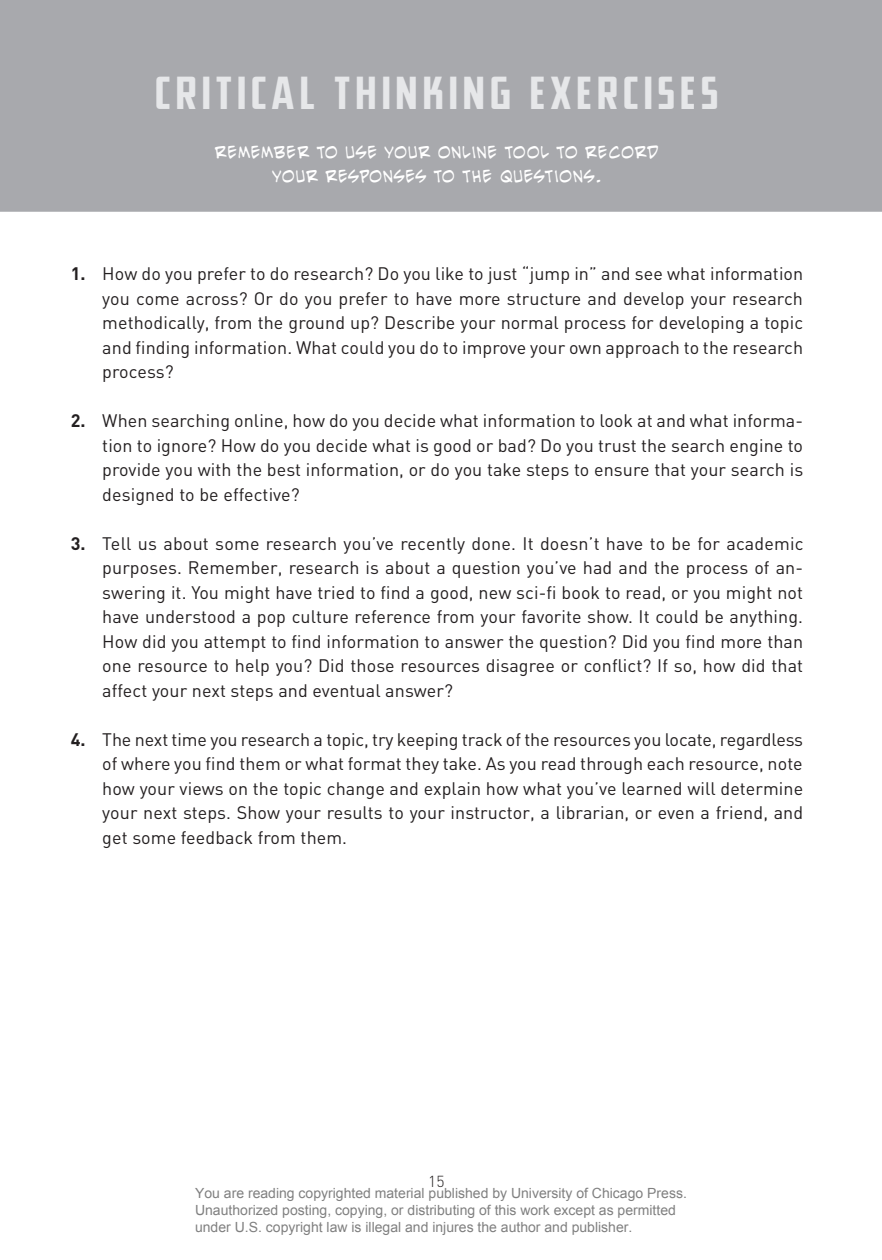
<style>
.page{position:relative;width:882px;height:1260px;background:#fff}
.page>*{position:absolute;margin:0;border:0;box-sizing:border-box;transform-origin:0 0}
.t1{font:42px "CC Elephantmen Tall";letter-spacing:.1em;color:#e6e7e9}
.t2{font:17.85px/24.5px "DIN";letter-spacing:.005em;color:#231f20;text-align:justify}
.t3{font:15.75px/24.5px "Evil Genius BB";letter-spacing:.05em;color:#fff;text-align:center}
.t4{font:300 15.75px "DIN";color:#231f20}
.t5{font:14px/16.8px "Arial";color:#808080}
.s1{font-weight:700}
</style>
<div class="page">
<div style="left:0;top:0;width:882px;height:212px;background:#a8a9ad"></div>
<h1 class="t1" style="left:155px;top:71px;width:566px">CRITICAL THINKING EXERCISES</h1>
<p class="t3" style="left:215px;top:139px;width:446px">REMEMBER TO USE YOUR ONLINE TOOL TO RECORD<br>YOUR RESPONSES TO THE QUESTIONS.</p>
<p class="t2" style="left:102px;top:261px;width:703px;text-indent:-31px"><span class="s1">1.</span> How do you prefer to do research? Do you like to just “jump in” and see what information you come across? Or do you prefer to have more structure and develop your research methodically, from the ground up? Describe your normal process for developing a topic and finding information. What could you do to improve your own approach to the research process?</p>
<p class="t2" style="left:102px;top:408px;width:702px;text-indent:-31px"><span class="s1">2.</span> When searching online, how do you decide what information to look at and what informa&shy;tion to ignore? How do you decide what is good or bad? Do you trust the search engine to provide you with the best information, or do you take steps to ensure that your search is designed to be effective?</p>
<p class="t2" style="left:102px;top:531px;width:703px;text-indent:-31px"><span class="s1">3.</span> Tell us about some research you’ve recently done. It doesn’t have to be for academic purposes. Remember, research is about a question you’ve had and the process of an&shy;swering it. You might have tried to find a good, new sci-fi book to read, or you might not have understood a pop culture reference from your favorite show. It could be anything.<br>How did you attempt to find information to answer the question? Did you find more than one resource to help you? Did those resources disagree or conflict? If so, how did that affect your next steps and eventual answer?</p>
<p class="t2" style="left:102px;top:727px;width:702px;text-indent:-31px"><span class="s1">4.</span> The next time you research a topic, try keeping track of the resources you locate, regardless of where you find them or what format they take. As you read through each resource, note how your views on the topic change and explain how what you’ve learned will determine your next steps. Show your results to your instructor, a librarian, or even a friend, and get some feedback from them.</p>
<p class="t4" style="left:428px;top:1171px;width:18px">15</p>
<p class="t5" style="left:195px;top:1185px;width:493px">You are reading copyrighted material published by University of Chicago Press.<br>Unauthorized posting, copying, or distributing of this work except as permitted under U.S. copyright law is illegal and injures the author and publisher.</p>
</div>
